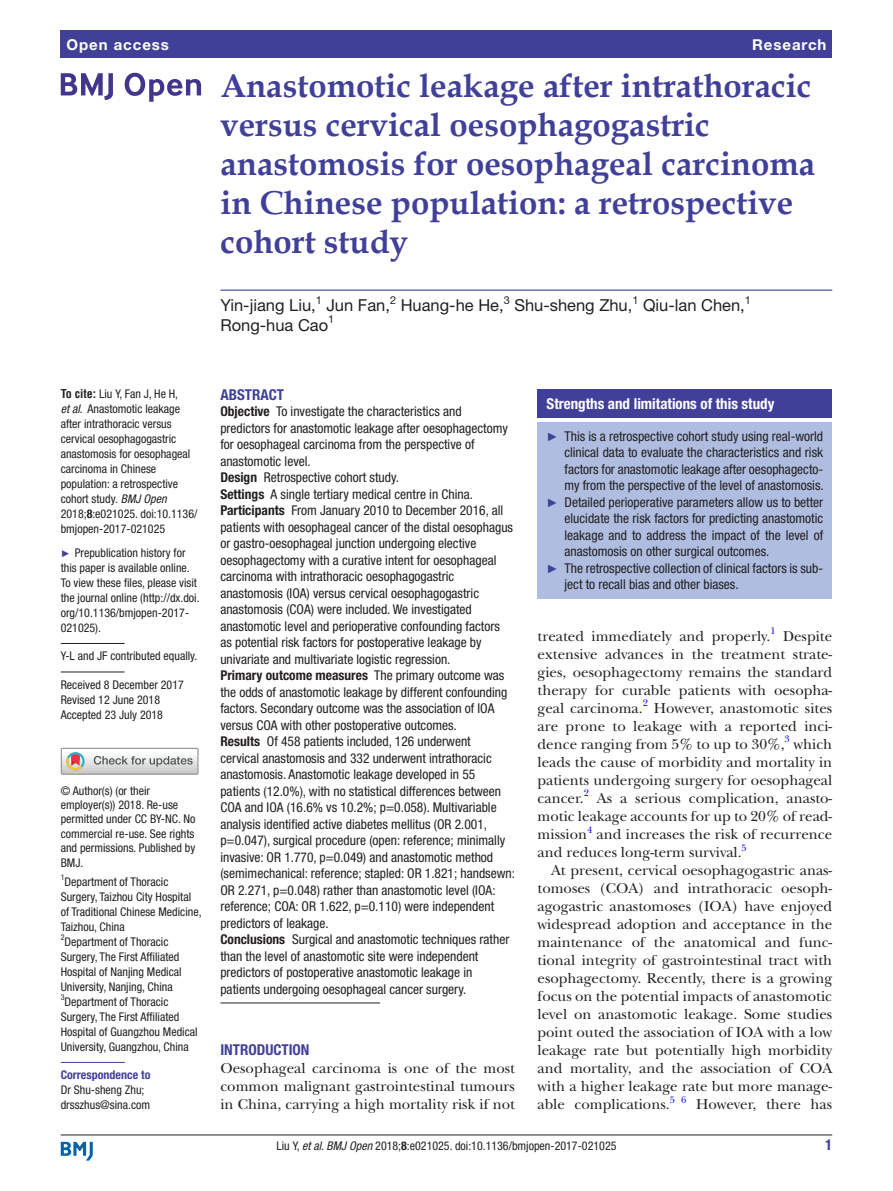
<style>
.page{position:relative;width:893px;height:1191px;background:#fff}
.page>*{position:absolute;margin:0;border:0;box-sizing:border-box;transform-origin:0 0}
.t1{font:700 33px/39px "Book Antiqua";color:#414099}
.t2{font:16.5px "Helvetica Neue LT Std";color:#231f20}
.t3{font:15px/18px "New Baskerville";color:#231f20;text-align:justify}
.t4{font:700 condensed 15px "Helvetica Neue LT Std";color:#fff}
.t5{font:700 condensed 15px "Helvetica Neue LT Std";color:#414099}
.t6{font:700 15px "Helvetica Neue LT Std";letter-spacing:.065em;color:#fff}
.t7{font:condensed 13.5px/16.5px "Helvetica Neue LT Std";color:#231f20}
.t8{font:condensed 12px/15px "Helvetica Neue LT Std";color:#231f20}
.t9{font:700 condensed 12px "Helvetica Neue LT Std";color:#414099}
.t10{font:10.95px "Helvetica Neue LT Std";color:#231f20}
.t11{font:9.9px "New Baskerville";color:#00f}
.t12{font:condensed 7.95px "Helvetica Neue LT Std";color:#231f20}
.s1{font-family:"Helvetica LT Std";font-weight:700}
.s2{font-style:italic}
.s3{font-weight:700}
.s4{font-family:"Arial";font-stretch:normal;font-size:9.75px;color:#414099}
.s5{font-family:"Arial";font-stretch:normal;font-size:12px;color:#414099}
</style>
<div class="page">
<hr style="left:61px;top:1134px;width:771px;height:1px;background:#231f20">
<svg style="left:61px;top:1141px;width:32px;height:19px"></svg>
<div style="left:61px;top:31px;width:771px;height:27px;background:#414099"></div>
<hr style="left:220px;top:289px;width:612px;height:2px;background:#414099">
<hr style="left:61px;top:643px;width:64px;height:1px;background:#231f20">
<hr style="left:61px;top:671px;width:64px;height:1px;background:#231f20">
<hr style="left:61px;top:1062px;width:64px;height:1px;background:#414099">
<svg style="left:61px;top:73px;width:52px;height:27px"></svg>
<svg style="left:125px;top:73px;width:76px;height:29px"></svg>
<div style="left:61px;top:747px;width:138px;height:27px;border:1px solid #969090"></div>
<svg style="left:61px;top:748px;width:137px;height:26px"></svg>
<hr style="left:220px;top:1002px;width:160px;height:1px;background:#231f20">
<div style="left:538px;top:389px;width:294px;height:29px;background:#414099"></div>
<div style="left:538px;top:422px;width:294px;height:176px;background:#afbde1"></div>
<p class="t6" style="left:66px;top:35px;width:104px">Open access</p>
<p class="t6" style="left:752px;top:35px;width:76px">Research</p>
<h1 class="t1" style="left:220px;top:66px;width:596px">Anastomotic leakage after intrathoracic versus cervical oesophagogastric anastomosis for oesophageal carcinoma in Chinese population: a retrospective cohort study</h1>
<p class="t2" style="left:220px;top:296px;width:97px">Yin-jiang Liu,</p>
<p class="t10" style="left:316px;top:293px;width:8px">1</p>
<p class="t2" style="left:326px;top:296px;width:65px">Jun Fan,</p>
<p class="t10" style="left:390px;top:293px;width:8px">2</p>
<p class="t2" style="left:401px;top:296px;width:104px">Huang-he He,</p>
<p class="t10" style="left:504px;top:293px;width:8px">3</p>
<p class="t2" style="left:514px;top:296px;width:119px">Shu-sheng Zhu,</p>
<p class="t10" style="left:632px;top:293px;width:8px">1</p>
<p class="t2" style="left:643px;top:296px;width:103px">Qiu-lan Chen,</p>
<p class="t10" style="left:745px;top:293px;width:8px">1</p>
<p class="t2" style="left:220px;top:315px;width:109px">Rong-hua Cao</p>
<p class="t10" style="left:328px;top:313px;width:8px">1</p>
<p class="t8" style="left:61px;top:386px;width:138px"><span class="s1">To cite:</span> Liu Y, Fan J, He H,<br><span class="s2">et al</span>. Anastomotic leakage after intrathoracic versus cervical oesophagogastric anastomosis for oesophageal carcinoma in Chinese population: a retrospective cohort study. <span class="s2">BMJ Open<br></span>2018;<span class="s3">8</span>:e021025. doi:10.1136/ bmjopen-2017-021025</p>
<p class="t8" style="left:61px;top:545px;width:140px"><span class="s4">►</span> Prepublication history for this paper is available online.<br>To view these files, please visit the journal online (http://dx.doi. org/10.1136/bmjopen-2017-<br>021025).</p>
<p class="t8" style="left:61px;top:648px;width:138px">Y-L and JF contributed equally.</p>
<p class="t8" style="left:61px;top:677px;width:125px">Received 8 December 2017<br>Revised 12 June 2018<br>Accepted 23 July 2018</p>
<p class="t8" style="left:61px;top:783px;width:136px;line-height:14.4px">© Author(s) (or their employer(s)) 2018. Re-use permitted under CC BY-NC. No commercial re-use. See rights and permissions. Published by<br>BMJ.</p>
<p class="t12" style="left:61px;top:873px;width:5px">1</p>
<p class="t8" style="left:61px;top:874px;width:142px;text-indent:4px">Department of Thoracic<br>Surgery, Taizhou City Hospital of Traditional Chinese Medicine,<br>Taizhou, China</p>
<p class="t12" style="left:61px;top:933px;width:5px">2</p>
<p class="t8" style="left:61px;top:934px;width:138px;text-indent:4px">Department of Thoracic<br>Surgery, The First Affiliated<br>Hospital of Nanjing Medical<br>University, Nanjing, China<br><sup>3</sup>Department of Thoracic<br>Surgery, The First Affiliated<br>Hospital of Guangzhou Medical<br>University, Guangzhou, China</p>
<p class="t9" style="left:61px;top:1067px;width:91px">Correspondence to</p>
<p class="t8" style="left:61px;top:1082px;width:91px">Dr Shu-sheng Zhu; drsszhus@sina.com</p>
<p class="t5" style="left:220px;top:385px;width:65px">Abstract</p>
<p class="t7" style="left:220px;top:403px;width:296px"><span class="s3">Objective</span> To investigate the characteristics and<br>predictors for anastomotic leakage after oesophagectomy for oesophageal carcinoma from the perspective of anastomotic level.<br><span class="s3">Design</span> Retrospective cohort study.<br><span class="s3">Settings</span> A single tertiary medical centre in China.<br><span class="s3">Participants</span> From January 2010 to December 2016, all patients with oesophageal cancer of the distal oesophagus or gastro-oesophageal junction undergoing elective oesophagectomy with a curative intent for oesophageal carcinoma with intrathoracic oesophagogastric anastomosis (IOA) versus cervical oesophagogastric anastomosis (COA) were included. We investigated anastomotic level and perioperative confounding factors<br>as potential risk factors for postoperative leakage by univariate and multivariate logistic regression.<br><span class="s3">Primary outcome measures</span> The primary outcome was the odds of anastomotic leakage by different confounding factors. Secondary outcome was the association of IOA versus COA with other postoperative outcomes.<br><span class="s3">Results</span> Of 458 patients included, 126 underwent<br>cervical anastomosis and 332 underwent intrathoracic anastomosis. Anastomotic leakage developed in 55 patients (12.0%), with no statistical differences between COA and IOA (16.6% vs 10.2%; p=0.058). Multivariable analysis identified active diabetes mellitus (OR 2.001, p=0.047), surgical procedure (open: reference; minimally invasive: OR 1.770, p=0.049) and anastomotic method (semimechanical: reference; stapled: OR 1.821; handsewn:<br>OR 2.271, p=0.048) rather than anastomotic level (IOA: reference; COA: OR 1.622, p=0.110) were independent predictors of leakage.<br><span class="s3">Conclusions</span> Surgical and anastomotic techniques rather than the level of anastomotic site were independent predictors of postoperative anastomotic leakage in patients undergoing oesophageal cancer surgery.</p>
<p class="t5" style="left:220px;top:1041px;width:91px">Introduction</p>
<p class="t3" style="left:220px;top:1059px;width:296px">Oesophageal carcinoma is one of the most common malignant gastrointestinal tumours in China, carrying a high mortality risk if not</p>
<p class="t4" style="left:547px;top:394px;width:229px">Strengths and limitations of this study</p>
<p class="t7" style="left:547px;top:427px;width:278px"><span class="s5">►</span> This is a retrospective cohort study using real-world</p>
<p class="t7" style="left:565px;top:444px;width:260px">clinical data to evaluate the characteristics and risk</p>
<p class="t7" style="left:565px;top:460px;width:260px">factors for anastomotic leakage after oesophagecto-</p>
<p class="t7" style="left:565px;top:477px;width:261px">my from the perspective of the level of anastomosis.</p>
<p class="t7" style="left:547px;top:493px;width:278px"><span class="s5">►</span> Detailed perioperative parameters allow us to better</p>
<p class="t7" style="left:565px;top:510px;width:260px">elucidate the risk factors for predicting anastomotic</p>
<p class="t7" style="left:565px;top:526px;width:260px">leakage and to address the impact of the level of</p>
<p class="t7" style="left:565px;top:543px;width:206px">anastomosis on other surgical outcomes.</p>
<p class="t7" style="left:547px;top:559px;width:278px"><span class="s5">►</span> The retrospective collection of clinical factors is sub-</p>
<p class="t7" style="left:565px;top:576px;width:176px">ject to recall bias and other biases.</p>
<p class="t3" style="left:538px;top:627px;width:239px">treated immediately and properly.<sup>1</sup></p>
<p class="t3" style="left:538px;top:627px;width:296px;text-indent:245px">Despite extensive advances in the treatment strate&shy;gies, oesophagectomy remains the standard therapy for curable patients with oesopha&shy;geal carcinoma.</p>
<p class="t11" style="left:643px;top:697px;width:7px">2</p>
<p class="t3" style="left:538px;top:699px;width:296px;text-indent:116px">However, anastomotic sites are prone to leakage with a reported inci&shy;dence ranging from 5% to up to 30%,</p>
<p class="t11" style="left:785px;top:733px;width:7px">3</p>
<p class="t3" style="left:538px;top:735px;width:296px;text-indent:256px">which leads the cause of morbidity and mortality in patients undergoing surgery for oesophageal cancer.</p>
<p class="t11" style="left:584px;top:787px;width:7px">2</p>
<p class="t3" style="left:538px;top:789px;width:296px;text-indent:59px">As a serious complication, anasto&shy;motic leakage accounts for up to 20% of read&shy;mission</p>
<p class="t11" style="left:587px;top:823px;width:7px">4</p>
<p class="t3" style="left:538px;top:825px;width:296px;text-indent:59px">and increases the risk of recurrence and reduces long-term survival.</p>
<p class="t11" style="left:742px;top:841px;width:7px">5</p>
<p class="t3" style="left:538px;top:861px;width:296px;text-indent:14px">At present, cervical oesophagogastric anas&shy;tomoses (COA) and intrathoracic oesoph&shy;agogastric anastomoses (IOA) have enjoyed widespread adoption and acceptance in the maintenance of the anatomical and func&shy;tional integrity of gastrointestinal tract with esophagectomy. Recently, there is a growing focus on the potential impacts of anastomotic level on anastomotic leakage. Some studies point outed the association of IOA with a low leakage rate but potentially high morbidity and mortality, and the association of COA with a higher leakage rate but more manage&shy;able complications.<sup>5</sup> <sup>6</sup></p>
<p class="t3" style="left:696px;top:1095px;width:138px">However, there has</p>
<p class="t8" style="left:276px;top:1137px;width:342px">Liu Y, <span class="s2">et al</span>. <span class="s2">BMJ Open</span> 2018;<span class="s3">8</span>:e021025. doi:10.1136/bmjopen-2017-021025</p>
<p class="t5" style="left:825px;top:1135px;width:9px">1</p>
</div>
